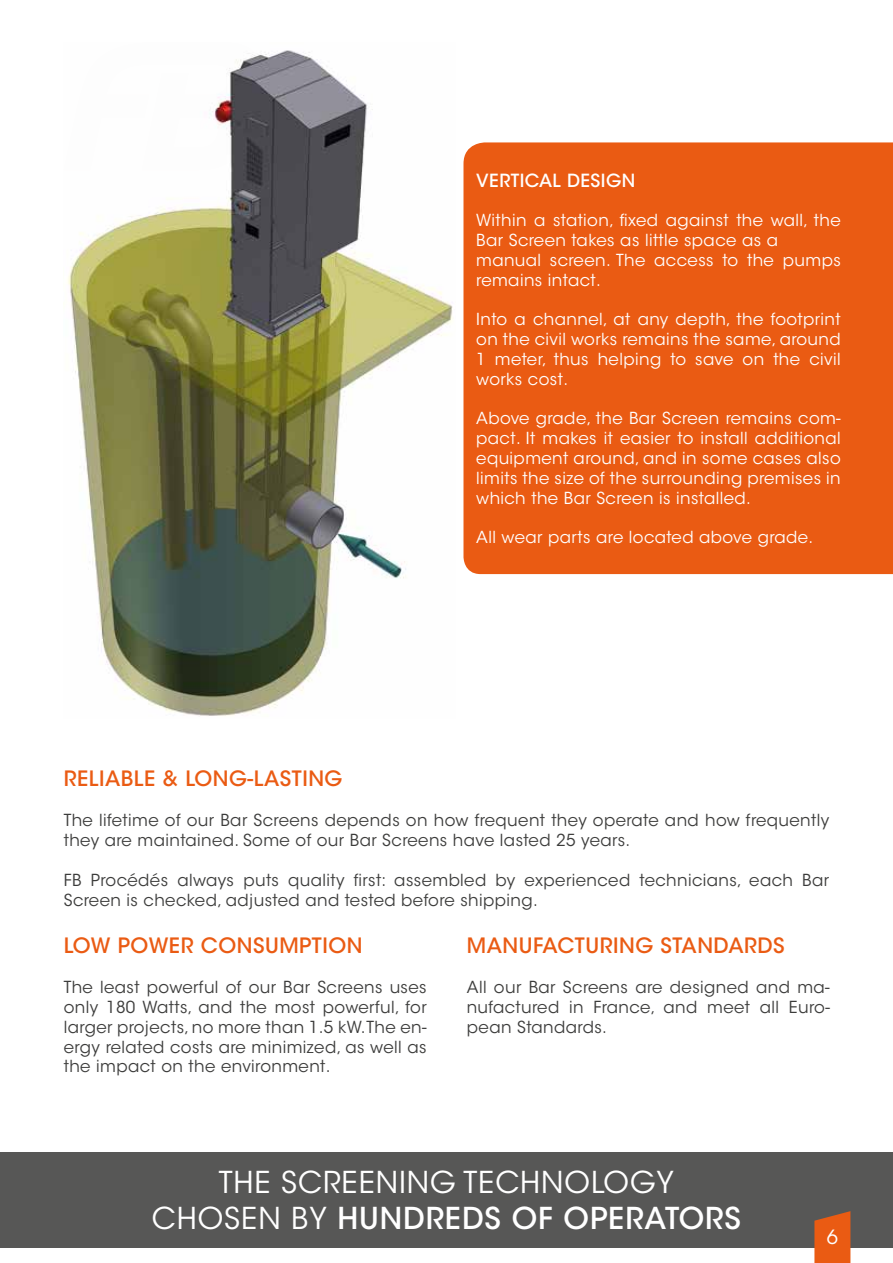
<style>
.page{position:relative;width:893px;height:1263px;background:#fff}
.page>*{position:absolute;margin:0;border:0;box-sizing:border-box;transform-origin:0 0}
.t1{font:30px/36px "ITC Avant Garde Std";letter-spacing:.03em;color:#fff;text-align:center}
.t2{font:500 21px "ITC Avant Garde Std";letter-spacing:.025em;color:#ea5b13}
.t3{font:19.5px "ITC Avant Garde Std";color:#fff}
.t4{font:500 18px "ITC Avant Garde Std";letter-spacing:.025em;color:#fff}
.t5{font:16.5px/19.8px "ITC Avant Garde Std";letter-spacing:.025em;color:#3c3c3b}
.t6{font:16.5px/19.8px "ITC Avant Garde Std";letter-spacing:.025em;color:#fff;text-align:justify}
.s1{font-weight:500}
</style>
<div class="page">
<img style="left:67px;top:50px;width:386px;height:666px">
<div style="left:463px;top:142px;width:430px;height:432px;background:#ea5b13"></div>
<div style="left:0;top:1152px;width:893px;height:96px;background:#575756"></div>
<svg style="left:814px;top:1211px;width:36px;height:52px;background:#da5b1a"></svg>
<p class="t4" style="left:476px;top:169px;width:161px">VERTICAL DESIGN</p>
<p class="t6" style="left:476px;top:211px;width:366px;text-align:left">Within a station, fixed against the wall, the Bar Screen takes as little space as a manual screen. The access to the pumps remains intact.</p>
<p class="t6" style="left:476px;top:310px;width:366px">Into a channel, at any depth, the footprint on the civil works remains the same, around 1 meter, thus helping to save on the civil works cost.</p>
<p class="t6" style="left:476px;top:409px;width:366px">Above grade, the Bar Screen remains com&shy;pact. It makes it easier to install additional equipment around, and in some cases also limits the size of the surrounding premises in which the Bar Screen is installed.</p>
<p class="t6" style="left:476px;top:527px;width:339px">All wear parts are located above grade.</p>
<p class="t2" style="left:64px;top:766px;width:280px">RELIABLE &amp; LONG-LASTING</p>
<p class="t5" style="left:64px;top:811px;width:767px">The lifetime of our Bar Screens depends on how frequent they operate and how frequently they are maintained. Some of our Bar Screens have lasted 25 years.</p>
<p class="t5" style="left:64px;top:870px;width:767px">FB Procédés always puts quality first: assembled by experienced technicians, each Bar<br>Screen is checked, adjusted and tested before shipping.</p>
<p class="t2" style="left:64px;top:932px;width:300px">LOW POWER CONSUMPTION</p>
<p class="t5" style="left:64px;top:977px;width:364px;text-align:justify">The least powerful of our Bar Screens uses only 180 Watts, and the most powerful, for larger projects, no more than 1.5 kW. The en&shy;ergy related costs are minimized, as well as the impact on the environment.</p>
<p class="t2" style="left:467px;top:932px;width:319px">MANUFACTURING STANDARDS</p>
<p class="t5" style="left:467px;top:977px;width:364px;text-align:justify">All our Bar Screens are designed and ma&shy;nufactured in France, and meet all Euro&shy;pean Standards.</p>
<h1 class="t1" style="left:152px;top:1165px;width:590px">THE SCREENING TECHNOLOGY<br>CHOSEN BY <span class="s1">HUNDREDS OF OPERATORS</span></h1>
<p class="t3" style="left:827px;top:1225px;width:13px">6</p>
</div>
